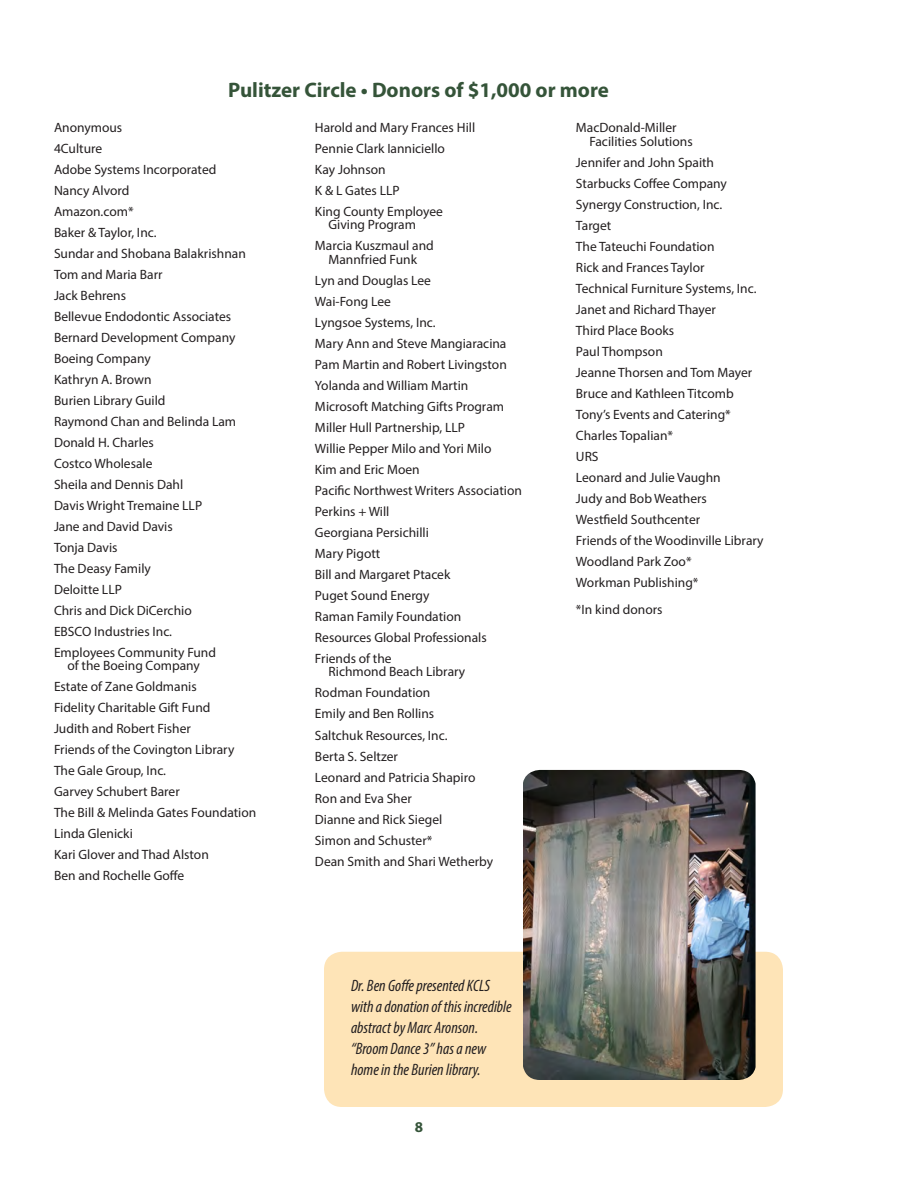
<style>
.page{position:relative;width:918px;height:1188px;background:#fff}
.page>*{position:absolute;margin:0;border:0;box-sizing:border-box;transform-origin:0 0}
.Report_Text{font:700 21px "Myriad Pro";color:#355439}
.Report_Text-2{font:italic condensed 16.5px/21px "Myriad Pro";color:#231f20}
.t1{font:700 15px "Myriad Pro";color:#355439}
.Paragraph_Style_1{font:13.5px "Myriad Pro";color:#231f20}
</style>
<div class="page">
<div style="left:324px;top:952px;width:459px;height:155px;background:#fee4b7;border-radius:18px"></div>
<img style="left:523px;top:770px;width:233px;height:310px">
<p class="Report_Text" style="left:228px;top:76px;width:382px">Pulitzer Circle • Donors of $1,000 or more</p>
<p class="Paragraph_Style_1" style="left:54px;top:119px;width:70px">Anonymous</p>
<p class="Paragraph_Style_1" style="left:54px;top:140px;width:50px">4Culture</p>
<p class="Paragraph_Style_1" style="left:54px;top:161px;width:164px">Adobe Systems Incorporated</p>
<p class="Paragraph_Style_1" style="left:54px;top:182px;width:77px">Nancy Alvord</p>
<p class="Paragraph_Style_1" style="left:54px;top:203px;width:81px">Amazon.com*</p>
<p class="Paragraph_Style_1" style="left:54px;top:224px;width:104px">Baker &amp; Taylor, Inc.</p>
<p class="Paragraph_Style_1" style="left:54px;top:245px;width:193px">Sundar and Shobana Balakrishnan</p>
<p class="Paragraph_Style_1" style="left:54px;top:266px;width:110px">Tom and Maria Barr</p>
<p class="Paragraph_Style_1" style="left:54px;top:287px;width:74px">Jack Behrens</p>
<p class="Paragraph_Style_1" style="left:54px;top:308px;width:179px">Bellevue Endodontic Associates</p>
<p class="Paragraph_Style_1" style="left:54px;top:329px;width:183px">Bernard Development Company</p>
<p class="Paragraph_Style_1" style="left:54px;top:350px;width:98px">Boeing Company</p>
<p class="Paragraph_Style_1" style="left:54px;top:371px;width:99px">Kathryn A. Brown</p>
<p class="Paragraph_Style_1" style="left:54px;top:392px;width:113px">Burien Library Guild</p>
<p class="Paragraph_Style_1" style="left:54px;top:413px;width:184px">Raymond Chan and Belinda Lam</p>
<p class="Paragraph_Style_1" style="left:54px;top:434px;width:102px">Donald H. Charles</p>
<p class="Paragraph_Style_1" style="left:54px;top:455px;width:100px">Costco Wholesale</p>
<p class="Paragraph_Style_1" style="left:54px;top:476px;width:131px">Sheila and Dennis Dahl</p>
<p class="Paragraph_Style_1" style="left:54px;top:497px;width:150px">Davis Wright Tremaine LLP</p>
<p class="Paragraph_Style_1" style="left:54px;top:518px;width:120px">Jane and David Davis</p>
<p class="Paragraph_Style_1" style="left:54px;top:539px;width:65px">Tonja Davis</p>
<p class="Paragraph_Style_1" style="left:54px;top:560px;width:98px">The Deasy Family</p>
<p class="Paragraph_Style_1" style="left:54px;top:581px;width:69px">Deloitte LLP</p>
<p class="Paragraph_Style_1" style="left:54px;top:602px;width:139px">Chris and Dick DiCerchio</p>
<p class="Paragraph_Style_1" style="left:54px;top:623px;width:120px">EBSCO Industries Inc.</p>
<p class="Paragraph_Style_1" style="left:54px;top:644px;width:164px">Employees Community Fund</p>
<p class="Paragraph_Style_1" style="left:68px;top:657px;width:134px">of the Boeing Company</p>
<p class="Paragraph_Style_1" style="left:54px;top:678px;width:144px">Estate of Zane Goldmanis</p>
<p class="Paragraph_Style_1" style="left:54px;top:699px;width:158px">Fidelity Charitable Gift Fund</p>
<p class="Paragraph_Style_1" style="left:54px;top:720px;width:138px">Judith and Robert Fisher</p>
<p class="Paragraph_Style_1" style="left:54px;top:741px;width:182px">Friends of the Covington Library</p>
<p class="Paragraph_Style_1" style="left:54px;top:762px;width:114px">The Gale Group, Inc.</p>
<p class="Paragraph_Style_1" style="left:54px;top:783px;width:127px">Garvey Schubert Barer</p>
<p class="Paragraph_Style_1" style="left:54px;top:804px;width:204px">The Bill &amp; Melinda Gates Foundation</p>
<p class="Paragraph_Style_1" style="left:54px;top:825px;width:81px">Linda Glenicki</p>
<p class="Paragraph_Style_1" style="left:54px;top:846px;width:156px">Kari Glover and Thad Alston</p>
<p class="Paragraph_Style_1" style="left:54px;top:867px;width:132px">Ben and Rochelle Goffe</p>
<p class="Paragraph_Style_1" style="left:315px;top:119px;width:162px">Harold and Mary Frances Hill</p>
<p class="Paragraph_Style_1" style="left:315px;top:140px;width:132px">Pennie Clark Ianniciello</p>
<p class="Paragraph_Style_1" style="left:315px;top:161px;width:72px">Kay Johnson</p>
<p class="Paragraph_Style_1" style="left:315px;top:182px;width:86px">K &amp; L Gates LLP</p>
<p class="Paragraph_Style_1" style="left:315px;top:203px;width:129px">King County Employee</p>
<p class="Paragraph_Style_1" style="left:328px;top:217px;width:89px">Giving Program</p>
<p class="Paragraph_Style_1" style="left:315px;top:238px;width:120px">Marcia Kuszmaul and</p>
<p class="Paragraph_Style_1" style="left:328px;top:251px;width:90px">Mannfried Funk</p>
<p class="Paragraph_Style_1" style="left:315px;top:272px;width:118px">Lyn and Douglas Lee</p>
<p class="Paragraph_Style_1" style="left:315px;top:293px;width:77px">Wai-Fong Lee</p>
<p class="Paragraph_Style_1" style="left:315px;top:314px;width:122px">Lyngsoe Systems, Inc.</p>
<p class="Paragraph_Style_1" style="left:315px;top:335px;width:193px">Mary Ann and Steve Mangiaracina</p>
<p class="Paragraph_Style_1" style="left:315px;top:356px;width:193px">Pam Martin and Robert Livingston</p>
<p class="Paragraph_Style_1" style="left:315px;top:377px;width:155px">Yolanda and William Martin</p>
<p class="Paragraph_Style_1" style="left:315px;top:398px;width:191px">Microsoft Matching Gifts Program</p>
<p class="Paragraph_Style_1" style="left:315px;top:419px;width:151px">Miller Hull Partnership, LLP</p>
<p class="Paragraph_Style_1" style="left:315px;top:440px;width:178px">Willie Pepper Milo and Yori Milo</p>
<p class="Paragraph_Style_1" style="left:315px;top:461px;width:106px">Kim and Eric Moen</p>
<p class="Paragraph_Style_1" style="left:315px;top:482px;width:208px">Pacific Northwest Writers Association</p>
<p class="Paragraph_Style_1" style="left:315px;top:503px;width:76px">Perkins + Will</p>
<p class="Paragraph_Style_1" style="left:315px;top:524px;width:115px">Georgiana Persichilli</p>
<p class="Paragraph_Style_1" style="left:315px;top:545px;width:67px">Mary Pigott</p>
<p class="Paragraph_Style_1" style="left:315px;top:566px;width:137px">Bill and Margaret Ptacek</p>
<p class="Paragraph_Style_1" style="left:315px;top:587px;width:116px">Puget Sound Energy</p>
<p class="Paragraph_Style_1" style="left:315px;top:608px;width:148px">Raman Family Foundation</p>
<p class="Paragraph_Style_1" style="left:315px;top:629px;width:173px">Resources Global Professionals</p>
<p class="Paragraph_Style_1" style="left:315px;top:650px;width:78px">Friends of the</p>
<p class="Paragraph_Style_1" style="left:328px;top:664px;width:138px">Richmond Beach Library</p>
<p class="Paragraph_Style_1" style="left:315px;top:685px;width:117px">Rodman Foundation</p>
<p class="Paragraph_Style_1" style="left:315px;top:706px;width:121px">Emily and Ben Rollins</p>
<p class="Paragraph_Style_1" style="left:315px;top:727px;width:134px">Saltchuk Resources, Inc.</p>
<p class="Paragraph_Style_1" style="left:315px;top:748px;width:84px">Berta S. Seltzer</p>
<p class="Paragraph_Style_1" style="left:315px;top:769px;width:162px">Leonard and Patricia Shapiro</p>
<p class="Paragraph_Style_1" style="left:315px;top:790px;width:98px">Ron and Eva Sher</p>
<p class="Paragraph_Style_1" style="left:315px;top:811px;width:129px">Dianne and Rick Siegel</p>
<p class="Paragraph_Style_1" style="left:315px;top:832px;width:119px">Simon and Schuster*</p>
<p class="Paragraph_Style_1" style="left:315px;top:853px;width:180px">Dean Smith and Shari Wetherby</p>
<p class="Report_Text-2" style="left:351px;top:975px;width:162px">Dr. Ben Goffe presented KCLS with a donation of this incredible abstract by Marc Aronson. “Broom Dance 3” has a new home in the Burien library.</p>
<p class="t1" style="left:415px;top:1117px;width:10px">8</p>
<p class="Paragraph_Style_1" style="left:576px;top:119px;width:102px">MacDonald-Miller</p>
<p class="Paragraph_Style_1" style="left:589px;top:133px;width:105px">Facilities Solutions</p>
<p class="Paragraph_Style_1" style="left:576px;top:154px;width:140px">Jennifer and John Spaith</p>
<p class="Paragraph_Style_1" style="left:576px;top:175px;width:152px">Starbucks Coffee Company</p>
<p class="Paragraph_Style_1" style="left:576px;top:196px;width:148px">Synergy Construction, Inc.</p>
<p class="Paragraph_Style_1" style="left:576px;top:217px;width:37px">Target</p>
<p class="Paragraph_Style_1" style="left:576px;top:238px;width:140px">The Tateuchi Foundation</p>
<p class="Paragraph_Style_1" style="left:576px;top:259px;width:130px">Rick and Frances Taylor</p>
<p class="Paragraph_Style_1" style="left:576px;top:280px;width:182px">Technical Furniture Systems, Inc.</p>
<p class="Paragraph_Style_1" style="left:576px;top:301px;width:142px">Janet and Richard Thayer</p>
<p class="Paragraph_Style_1" style="left:576px;top:322px;width:100px">Third Place Books</p>
<p class="Paragraph_Style_1" style="left:576px;top:343px;width:88px">Paul Thompson</p>
<p class="Paragraph_Style_1" style="left:576px;top:364px;width:178px">Jeanne Thorsen and Tom Mayer</p>
<p class="Paragraph_Style_1" style="left:576px;top:385px;width:159px">Bruce and Kathleen Titcomb</p>
<p class="Paragraph_Style_1" style="left:576px;top:406px;width:156px">Tony’s Events and Catering*</p>
<p class="Paragraph_Style_1" style="left:576px;top:427px;width:99px">Charles Topalian*</p>
<p class="Paragraph_Style_1" style="left:576px;top:448px;width:24px">URS</p>
<p class="Paragraph_Style_1" style="left:576px;top:469px;width:146px">Leonard and Julie Vaughn</p>
<p class="Paragraph_Style_1" style="left:576px;top:490px;width:133px">Judy and Bob Weathers</p>
<p class="Paragraph_Style_1" style="left:576px;top:511px;width:126px">Westfield Southcenter</p>
<p class="Paragraph_Style_1" style="left:576px;top:532px;width:189px">Friends of the Woodinville Library</p>
<p class="Paragraph_Style_1" style="left:576px;top:553px;width:117px">Woodland Park Zoo*</p>
<p class="Paragraph_Style_1" style="left:576px;top:574px;width:124px">Workman Publishing*</p>
<p class="Paragraph_Style_1" style="left:576px;top:601px;width:88px">*In kind donors</p>
</div>
